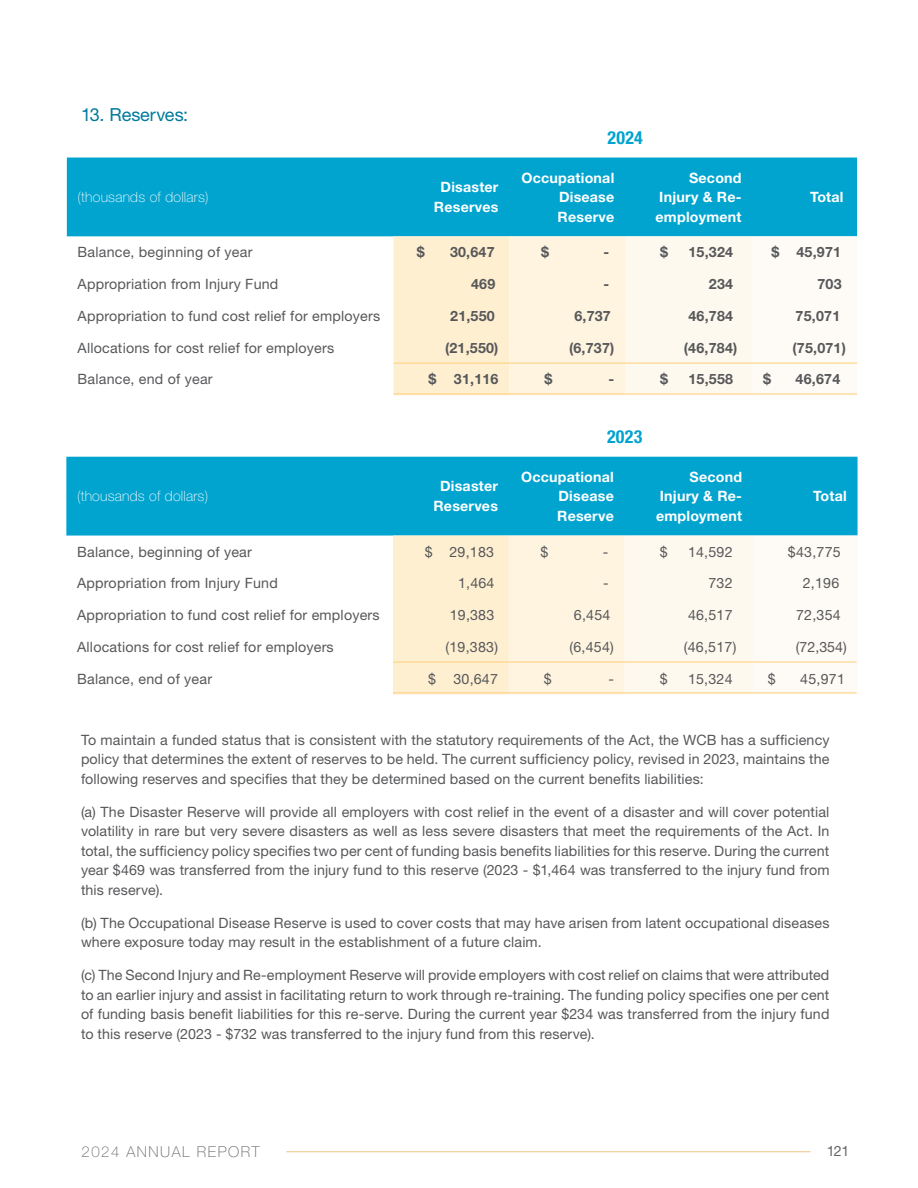
<style>
.page{position:relative;width:918px;height:1188px;background:#fff}
.page>*{position:absolute;margin:0;border:0;box-sizing:border-box;transform-origin:0 0}
.Notes_-_Headings{font:18px "Helvetica Neue LT Std";color:#007a9c}
._2__Body_Just{font:700 condensed 18px "Helvetica Neue LT Std";letter-spacing:.01em;color:#00a4cf}
.t1{font:100 15px "Helvetica Neue LT Std";letter-spacing:.1em;color:#666669}
._2__Body_Just-2{font:14.25px/19.5px "Helvetica Neue LT Std";letter-spacing:.01em;color:#57585a;text-align:justify}
._0_NewHeader{font:14.25px "Helvetica Neue LT Std";letter-spacing:.015em;color:#57585a}
._0_NewHeader-2{font:700 14.25px/19.5px "Helvetica Neue LT Std";letter-spacing:.015em;color:#fff;text-align:justify}
.Notes_-_Numbers_with_Tab_Stops{font:700 14.25px "Helvetica Neue LT Std";letter-spacing:.015em;color:#57585a}
.Notes_-_Numbers_with_Tab_Stops-2{font:14.25px "Helvetica Neue LT Std";letter-spacing:.015em;color:#57585a}
._0_NewHeader-3{font:100 14.25px "Helvetica Neue LT Std";letter-spacing:.015em;color:#fff}
.Notes_-_Numbers_with_Tab_Stops-3{font:14.25px "Helvetica Neue LT Std";color:#57585a}
.t2{font:14.25px "Helvetica Neue LT Std";color:#666669}
</style>
<div class="page">
<hr style="left:286px;top:1151px;width:525px;height:1px;background:#eec686">
<div style="left:67px;top:158px;width:790px;height:78px;background:#00a4cf"></div>
<svg style="left:393px;top:236px;width:464px;height:158px"></svg>
<hr style="left:393px;top:363px;width:464px;height:1px;background:#fece76">
<hr style="left:393px;top:394px;width:464px;height:1px;background:#fece76">
<div style="left:66px;top:457px;width:792px;height:79px;background:#00a4cf"></div>
<svg style="left:393px;top:536px;width:464px;height:157px"></svg>
<hr style="left:393px;top:662px;width:464px;height:1px;background:#fece76">
<hr style="left:393px;top:693px;width:464px;height:1px;background:#fece76">
<p class="Notes_-_Headings" style="left:81px;top:104px;width:109px">13. Reserves:</p>
<p class="_2__Body_Just" style="left:608px;top:126px;width:37px">2024</p>
<p class="_0_NewHeader-3" style="left:78px;top:189px;width:132px">(thousands of dollars)</p>
<p class="_0_NewHeader-2" style="left:434px;top:177px;width:66px;text-align:center">Disaster<br>Reserves</p>
<p class="_0_NewHeader-2" style="left:558px;top:167px;width:58px;text-indent:-36px">Occupational Disease Reserve</p>
<p class="_0_NewHeader-2" style="left:656px;top:167px;width:88px;text-indent:34px">Second Injury &amp; Re&shy;employment</p>
<p class="_0_NewHeader-2" style="left:810px;top:187px;width:35px">Total</p>
<p class="_0_NewHeader" style="left:78px;top:244px;width:176px">Balance, beginning of year</p>
<p class="Notes_-_Numbers_with_Tab_Stops" style="left:417px;top:243px;width:9px">$</p>
<p class="Notes_-_Numbers_with_Tab_Stops" style="left:450px;top:243px;width:46px">30,647</p>
<p class="Notes_-_Numbers_with_Tab_Stops" style="left:541px;top:243px;width:9px">$</p>
<p class="Notes_-_Numbers_with_Tab_Stops" style="left:603px;top:243px;width:7px">-</p>
<p class="Notes_-_Numbers_with_Tab_Stops" style="left:660px;top:243px;width:9px">$</p>
<p class="Notes_-_Numbers_with_Tab_Stops" style="left:689px;top:243px;width:46px">15,324</p>
<p class="Notes_-_Numbers_with_Tab_Stops" style="left:772px;top:243px;width:71px">$ 45,971</p>
<p class="_0_NewHeader" style="left:78px;top:276px;width:202px">Appropriation from Injury Fund</p>
<p class="Notes_-_Numbers_with_Tab_Stops" style="left:471px;top:275px;width:26px">469</p>
<p class="Notes_-_Numbers_with_Tab_Stops" style="left:604px;top:275px;width:7px">-</p>
<p class="Notes_-_Numbers_with_Tab_Stops" style="left:709px;top:275px;width:26px">234</p>
<p class="Notes_-_Numbers_with_Tab_Stops" style="left:818px;top:275px;width:26px">703</p>
<p class="_0_NewHeader" style="left:78px;top:307px;width:304px">Appropriation to fund cost relief for employers</p>
<p class="Notes_-_Numbers_with_Tab_Stops" style="left:450px;top:307px;width:46px">21,550</p>
<p class="Notes_-_Numbers_with_Tab_Stops" style="left:574px;top:307px;width:38px">6,737</p>
<p class="Notes_-_Numbers_with_Tab_Stops" style="left:689px;top:307px;width:46px">46,784</p>
<p class="Notes_-_Numbers_with_Tab_Stops" style="left:796px;top:307px;width:46px">75,071</p>
<p class="_0_NewHeader" style="left:78px;top:339px;width:258px">Allocations for cost relief for employers</p>
<p class="Notes_-_Numbers_with_Tab_Stops" style="left:445px;top:339px;width:55px">(21,550)</p>
<p class="Notes_-_Numbers_with_Tab_Stops" style="left:569px;top:339px;width:47px">(6,737)</p>
<p class="Notes_-_Numbers_with_Tab_Stops" style="left:684px;top:339px;width:55px">(46,784)</p>
<p class="Notes_-_Numbers_with_Tab_Stops" style="left:792px;top:339px;width:55px">(75,071)</p>
<p class="_0_NewHeader" style="left:78px;top:371px;width:136px">Balance, end of year</p>
<p class="Notes_-_Numbers_with_Tab_Stops" style="left:429px;top:371px;width:71px">$ 31,116</p>
<p class="Notes_-_Numbers_with_Tab_Stops" style="left:544px;top:371px;width:9px">$</p>
<p class="Notes_-_Numbers_with_Tab_Stops" style="left:609px;top:371px;width:7px">-</p>
<p class="Notes_-_Numbers_with_Tab_Stops" style="left:660px;top:371px;width:9px">$</p>
<p class="Notes_-_Numbers_with_Tab_Stops" style="left:689px;top:371px;width:46px">15,558</p>
<p class="Notes_-_Numbers_with_Tab_Stops" style="left:763px;top:371px;width:9px">$</p>
<p class="Notes_-_Numbers_with_Tab_Stops" style="left:796px;top:371px;width:46px">46,674</p>
<p class="_2__Body_Just" style="left:607px;top:425px;width:37px">2023</p>
<p class="_0_NewHeader-3" style="left:77px;top:488px;width:132px">(thousands of dollars)</p>
<p class="_0_NewHeader-2" style="left:433px;top:476px;width:66px;text-align:center">Disaster<br>Reserves</p>
<p class="_0_NewHeader-2" style="left:557px;top:467px;width:58px;text-indent:-36px">Occupational Disease Reserve</p>
<p class="_0_NewHeader-2" style="left:656px;top:467px;width:88px;text-indent:34px">Second Injury &amp; Re&shy;employment</p>
<p class="_0_NewHeader-2" style="left:813px;top:486px;width:35px">Total</p>
<p class="_0_NewHeader" style="left:77px;top:543px;width:176px">Balance, beginning of year</p>
<p class="Notes_-_Numbers_with_Tab_Stops-2" style="left:425px;top:543px;width:71px">$ 29,183</p>
<p class="Notes_-_Numbers_with_Tab_Stops-2" style="left:541px;top:543px;width:9px">$</p>
<p class="Notes_-_Numbers_with_Tab_Stops-2" style="left:603px;top:543px;width:7px">-</p>
<p class="Notes_-_Numbers_with_Tab_Stops-2" style="left:660px;top:543px;width:9px">$</p>
<p class="Notes_-_Numbers_with_Tab_Stops-2" style="left:688px;top:543px;width:46px">14,592</p>
<p class="Notes_-_Numbers_with_Tab_Stops-2" style="left:788px;top:543px;width:54px">$43,775</p>
<p class="_0_NewHeader" style="left:77px;top:575px;width:202px">Appropriation from Injury Fund</p>
<p class="Notes_-_Numbers_with_Tab_Stops-2" style="left:458px;top:575px;width:38px">1,464</p>
<p class="Notes_-_Numbers_with_Tab_Stops-2" style="left:603px;top:575px;width:7px">-</p>
<p class="Notes_-_Numbers_with_Tab_Stops-2" style="left:708px;top:575px;width:26px">732</p>
<p class="Notes_-_Numbers_with_Tab_Stops-2" style="left:803px;top:575px;width:38px">2,196</p>
<p class="_0_NewHeader" style="left:77px;top:607px;width:304px">Appropriation to fund cost relief for employers</p>
<p class="Notes_-_Numbers_with_Tab_Stops-2" style="left:450px;top:607px;width:46px">19,383</p>
<p class="Notes_-_Numbers_with_Tab_Stops-2" style="left:574px;top:607px;width:38px">6,454</p>
<p class="Notes_-_Numbers_with_Tab_Stops-2" style="left:688px;top:607px;width:46px">46,517</p>
<p class="Notes_-_Numbers_with_Tab_Stops-2" style="left:796px;top:607px;width:46px">72,354</p>
<p class="_0_NewHeader" style="left:77px;top:638px;width:258px">Allocations for cost relief for employers</p>
<p class="Notes_-_Numbers_with_Tab_Stops-2" style="left:446px;top:638px;width:54px">(19,383)</p>
<p class="Notes_-_Numbers_with_Tab_Stops-2" style="left:570px;top:638px;width:46px">(6,454)</p>
<p class="Notes_-_Numbers_with_Tab_Stops-2" style="left:684px;top:638px;width:54px">(46,517)</p>
<p class="Notes_-_Numbers_with_Tab_Stops-3" style="left:796px;top:638px;width:52px">(72,354)</p>
<p class="_0_NewHeader" style="left:77px;top:670px;width:136px">Balance, end of year</p>
<p class="Notes_-_Numbers_with_Tab_Stops-2" style="left:428px;top:670px;width:71px">$ 30,647</p>
<p class="Notes_-_Numbers_with_Tab_Stops-2" style="left:544px;top:670px;width:9px">$</p>
<p class="Notes_-_Numbers_with_Tab_Stops-2" style="left:608px;top:670px;width:7px">-</p>
<p class="Notes_-_Numbers_with_Tab_Stops-2" style="left:660px;top:670px;width:9px">$</p>
<p class="Notes_-_Numbers_with_Tab_Stops-2" style="left:688px;top:670px;width:46px">15,324</p>
<p class="Notes_-_Numbers_with_Tab_Stops-2" style="left:768px;top:670px;width:9px">$</p>
<p class="Notes_-_Numbers_with_Tab_Stops-2" style="left:800px;top:670px;width:46px">45,971</p>
<p class="_2__Body_Just-2" style="left:81px;top:730px;width:750px">To maintain a funded status that is consistent with the statutory requirements of the Act, the WCB has a sufficiency policy that determines the extent of reserves to be held. The current sufficiency policy, revised in 2023, maintains the following reserves and specifies that they be determined based on the current benefits liabilities:</p>
<p class="_2__Body_Just-2" style="left:81px;top:802px;width:750px">(a) The Disaster Reserve will provide all employers with cost relief in the event of a disaster and will cover potential volatility in rare but very severe disasters as well as less severe disasters that meet the requirements of the Act. In total, the sufficiency policy specifies two per cent of funding basis benefits liabilities for this reserve. During the current year $469 was transferred from the injury fund to this reserve (2023 - $1,464 was transferred to the injury fund from this reserve).</p>
<p class="_2__Body_Just-2" style="left:81px;top:913px;width:750px">(b) The Occupational Disease Reserve is used to cover costs that may have arisen from latent occupational diseases where exposure today may result in the establishment of a future claim.</p>
<p class="_2__Body_Just-2" style="left:81px;top:965px;width:750px">(c) The Second Injury and Re-employment Reserve will provide employers with cost relief on claims that were attributed to an earlier injury and assist in facilitating return to work through re-training. The funding policy specifies one per cent of funding basis benefit liabilities for this re-serve. During the current year $234 was transferred from the injury fund to this reserve (2023 - $732 was transferred to the injury fund from this reserve).</p>
<p class="t1" style="left:82px;top:1143px;width:179px">2024 ANNUAL REPORT</p>
<p class="t2" style="left:827px;top:1143px;width:24px">121</p>
</div>
